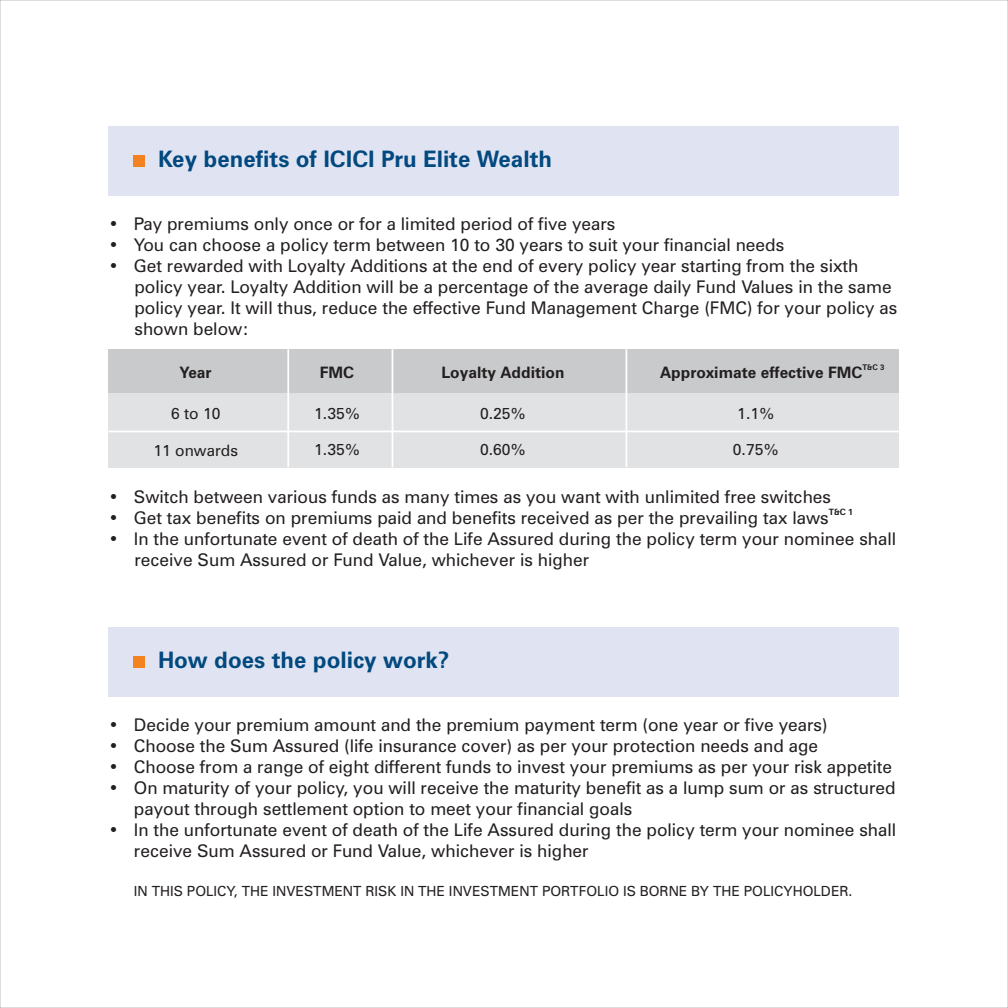
<style>
.page{position:relative;width:1008px;height:1008px;background:#fff}
.page>*{position:absolute;margin:0;border:0;box-sizing:border-box;transform-origin:0 0}
.t1{font:700 22.75px "Zurich BT";color:#01497f}
.t2{font:17.5px/21px "Zurich BT";color:#231f20}
.t3{font:700 15.75px "Zurich BT";color:#231f20}
.t4{font:15.75px "Zurich BT";color:#231f20}
.t5{font:14px "Zurich BT";color:#231f20}
.t6{font:700 8.75px "Zurich BT";color:#231f20}
.t7{font:700 7.88px "Zurich BT";color:#231f20}
</style>
<div class="page">
<div style="left:109px;top:126px;width:790px;height:70px;background:#e0e4f2"></div>
<div style="left:109px;top:349px;width:790px;height:118px;background:#e1e2e4"></div>
<div style="left:109px;top:349px;width:790px;height:44px;background:#c9cacc"></div>
<hr style="left:287px;top:349px;width:2px;height:118px;background:#fff">
<hr style="left:392px;top:349px;width:1px;height:118px;background:#fff">
<hr style="left:109px;top:431px;width:790px;height:1px;background:#fff">
<hr style="left:626px;top:349px;width:1px;height:118px;background:#fff">
<div style="left:133px;top:155px;width:12px;height:12px;background:#f58220"></div>
<div style="left:109px;top:627px;width:790px;height:70px;background:#e0e4f2"></div>
<div style="left:133px;top:656px;width:12px;height:12px;background:#f58220"></div>
<h1 class="t1" style="left:158px;top:150px;width:395px">Key benefits of ICICI Pru Elite Wealth</h1>
<p class="t2" style="left:109px;top:215px;width:508px">• Pay premiums only once or for a limited period of five years</p>
<p class="t2" style="left:109px;top:236px;width:677px">• You can choose a policy term between 10 to 30 years to suit your financial needs</p>
<p class="t2" style="left:134px;top:257px;width:764px;text-indent:-26px">• Get rewarded with Loyalty Additions at the end of every policy year starting from the sixth policy year. Loyalty Addition will be a percentage of the average daily Fund Values in the same policy year. It will thus, reduce the effective Fund Management Charge (FMC) for your policy as shown below:</p>
<p class="t3" style="left:179px;top:366px;width:34px">Year</p>
<p class="t3" style="left:320px;top:366px;width:36px">FMC</p>
<p class="t3" style="left:441px;top:366px;width:125px">Loyalty Addition</p>
<p class="t7" style="left:863px;top:364px;width:23px">T&amp;C 3</p>
<p class="t3" style="left:660px;top:366px;width:204px">Approximate effective FMC</p>
<p class="t4" style="left:171px;top:407px;width:51px">6 to 10</p>
<p class="t4" style="left:153px;top:444px;width:86px">11 onwards</p>
<p class="t4" style="left:314px;top:407px;width:47px">1.35%</p>
<p class="t4" style="left:314px;top:443px;width:47px">1.35%</p>
<p class="t4" style="left:480px;top:407px;width:47px">0.25%</p>
<p class="t4" style="left:480px;top:443px;width:47px">0.60%</p>
<p class="t4" style="left:737px;top:407px;width:39px">1.1%</p>
<p class="t4" style="left:733px;top:443px;width:47px">0.75%</p>
<p class="t2" style="left:109px;top:487px;width:724px">• Switch between various funds as many times as you want with unlimited free switches</p>
<p class="t6" style="left:829px;top:508px;width:26px">T&amp;C 1</p>
<p class="t2" style="left:109px;top:509px;width:722px">• Get tax benefits on premiums paid and benefits received as per the prevailing tax laws</p>
<p class="t2" style="left:134px;top:530px;width:763px;text-indent:-26px">• In the unfortunate event of death of the Life Assured during the policy term your nominee shall receive Sum Assured or Fund Value, whichever is higher</p>
<h1 class="t1" style="left:158px;top:651px;width:293px">How does the policy work?</h1>
<p class="t2" style="left:109px;top:716px;width:721px">• Decide your premium amount and the premium payment term (one year or five years)</p>
<p class="t2" style="left:109px;top:737px;width:711px">• Choose the Sum Assured (life insurance cover) as per your protection needs and age</p>
<p class="t2" style="left:109px;top:758px;width:785px">• Choose from a range of eight different funds to invest your premiums as per your risk appetite</p>
<p class="t2" style="left:134px;top:779px;width:763px;text-indent:-25px">• On maturity of your policy, you will receive the maturity benefit as a lump sum or as structured payout through settlement option to meet your financial goals</p>
<p class="t2" style="left:134px;top:821px;width:764px;text-indent:-25px">• In the unfortunate event of death of the Life Assured during the policy term your nominee shall receive Sum Assured or Fund Value, whichever is higher</p>
<p class="t5" style="left:134px;top:885px;width:720px">IN THIS POLICY, THE INVESTMENT RISK IN THE INVESTMENT PORTFOLIO IS BORNE BY THE POLICYHOLDER.</p>
</div>
